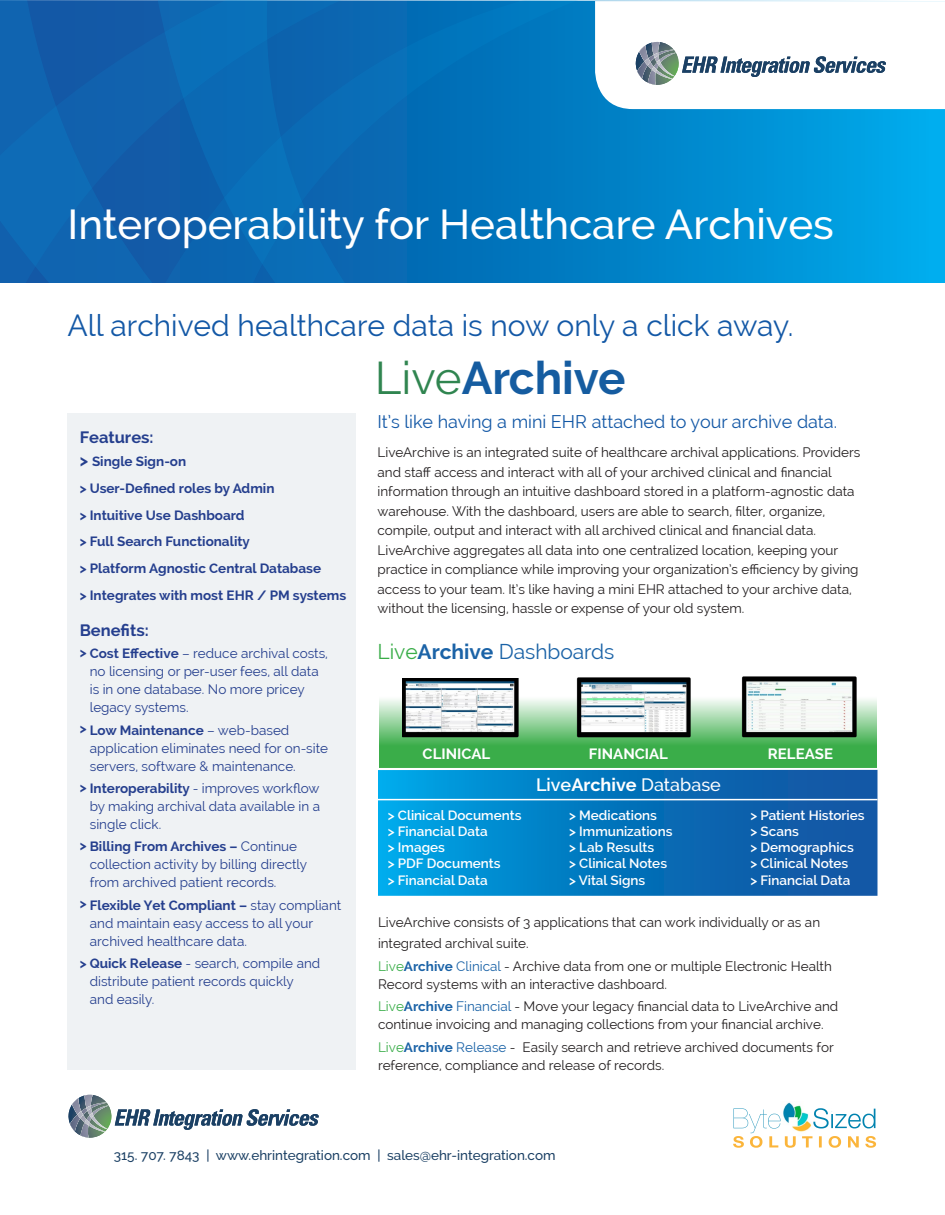
<style>
.page{position:relative;width:945px;height:1215px;background:#fff}
.page>*{position:absolute;margin:0;border:0;box-sizing:border-box;transform-origin:0 0}
.t1{font:700 45.75px "Raleway";color:#155ca0}
.t2{font:500 42px "Raleway";color:#fff}
.t3{font:30px "Raleway";color:#1358a6}
.t4{font:21px "Raleway";color:#1b63a7}
.t5{font:18px "Raleway";color:#1358a6}
.t6{font:500 18px "Raleway";color:#fff}
.t7{font:700 16.5px "Raleway";color:#253f8e}
.t8{font:700 15px "Raleway";color:#fff}
.t9{font:13.5px/19.5px "Raleway";color:#231f20}
.t10{font:13.5px/18px "Raleway";color:#253f8e}
.t11{font:600 13.5px "Raleway";color:#fff}
.t12{font:700 13.5px "Raleway";color:#253f8e}
.t13{font:500 13.5px "Raleway";color:#1b4064}
.s1{font-size:16.5px}
.s2{font-weight:700}
.s3{font-weight:400;color:#308550}
.s4{color:#3aad49}
.s5{font-weight:600}
.s6{font-weight:700;color:#1b63a7}
.s7{color:#1b63a7}
</style>
<div class="page">
<svg style="left:625px;top:0;width:320px;height:283px;background:#0197da"></svg>
<svg style="left:0;top:0;width:58px;height:283px;background:#0f65b1"></svg>
<svg style="left:58px;top:0;width:567px;height:283px;background:#086bb5"></svg>
<svg style="left:68px;top:1095px;width:251px;height:43px"></svg>
<div style="left:68px;top:413px;width:288px;height:657px;background:#eff2f4"></div>
<svg style="left:595px;top:1px;width:350px;height:108px"></svg>
<div style="left:379px;top:697px;width:498px;height:50px;background:linear-gradient(to bottom,#fbfdfc,#3cad4b)"></div>
<svg style="left:378px;top:770px;width:500px;height:126px;background:#0877bf"></svg>
<hr style="left:373px;top:799px;width:504px;height:1px;background:#fff">
<div style="left:379px;top:747px;width:498px;height:21px;background:#3aad49"></div>
<img style="left:402px;top:679px;width:119px;height:60px">
<img style="left:741px;top:676px;width:118px;height:63px">
<img style="left:574px;top:677px;width:120px;height:63px">
<img style="left:733px;top:1102px;width:144px;height:46px">
<img style="left:750px;top:1136px;width:126px;height:12px">
<img style="left:733px;top:1108px;width:48px;height:25px">
<img style="left:813px;top:1108px;width:62px;height:20px">
<p class="t2" style="left:68px;top:200px;width:768px">Interoperability for Healthcare Archives</p>
<p class="t3" style="left:68px;top:308px;width:728px">All archived healthcare data is now only a click away.</p>
<p class="t7" style="left:80px;top:428px;width:75px">Features:</p>
<p class="t12" style="left:80px;top:453px;width:108px"><span class="s1">&gt;</span> Single Sign-on</p>
<p class="t12" style="left:80px;top:480px;width:196px">&gt; User-Defined roles by Admin</p>
<p class="t12" style="left:80px;top:507px;width:167px">&gt; Intuitive Use Dashboard</p>
<p class="t12" style="left:80px;top:534px;width:172px">&gt; Full Search Functionality</p>
<p class="t12" style="left:80px;top:561px;width:243px">&gt; Platform Agnostic Central Database</p>
<p class="t12" style="left:80px;top:588px;width:268px">&gt; Integrates with most EHR / PM systems</p>
<p class="t7" style="left:80px;top:621px;width:71px">Benefits:</p>
<p class="t10" style="left:90px;top:645px;width:240px;text-indent:-10px"><span class="s2">&gt;● Cost Effective</span> – reduce archival costs, no licensing or per-user fees, all data is in one database. No more pricey legacy systems.</p>
<p class="t10" style="left:90px;top:721px;width:240px;text-indent:-10px"><span class="s2">&gt; Low Maintenance</span> – web-based application eliminates need for on-site servers, software &amp; maintenance.</p>
<p class="t10" style="left:90px;top:779px;width:232px;text-align:justify;text-indent:-10px"><span class="s2">&gt; ●Interoperability</span> - improves workflow by making archival data available in a single click.</p>
<p class="t10" style="left:90px;top:838px;width:219px;text-indent:-10px"><span class="s2">&gt; Billing From Archives –</span> Continue collection activity by billing directly from archived patient records.</p>
<p class="t10" style="left:90px;top:896px;width:253px;text-indent:-10px"><span class="s2">&gt; Flexible Yet Compliant –</span> stay compliant and maintain easy access to all your archived healthcare data.</p>
<p class="t10" style="left:90px;top:954px;width:232px;text-indent:-10px"><span class="s2">&gt; Quick Release</span> - search, compile and distribute patient records quickly and easily.</p>
<p class="t1" style="left:375px;top:352px;width:252px"><span class="s3">Live</span>Archive</p>
<p class="t5" style="left:378px;top:412px;width:461px">It’s like having a mini EHR attached to your archive data.</p>
<p class="t9" style="left:378px;top:443px;width:484px">LiveArchive is an integrated suite of healthcare archival applications. Providers and staff access and interact with all of your archived clinical and financial information through an intuitive dashboard stored in a platform-agnostic data warehouse. With the dashboard, users are able to search, filter, organize, compile, output and interact with all archived clinical and financial data.<br>LiveArchive aggregates all data into one centralized location, keeping your practice in compliance while improving your organization’s efficiency by giving access to your team. It’s like having a mini EHR attached to your archive data, without the licensing, hassle or expense of your old system.</p>
<p class="t4" style="left:377px;top:640px;width:238px"><span class="s4">Live</span><span class="s2">Archive</span> Dashboards</p>
<p class="t8" style="left:423px;top:745px;width:69px">CLINICAL</p>
<p class="t8" style="left:589px;top:745px;width:81px">FINANCIAL</p>
<p class="t8" style="left:768px;top:745px;width:67px">RELEASE</p>
<p class="t11" style="left:388px;top:807px;width:135px">&gt; Clinical Documents</p>
<p class="t11" style="left:388px;top:823px;width:101px">&gt; Financial Data</p>
<p class="t11" style="left:388px;top:840px;width:59px">&gt; Images</p>
<p class="t11" style="left:388px;top:856px;width:114px">&gt; PDF Documents</p>
<p class="t11" style="left:388px;top:872px;width:101px">&gt; Financial Data</p>
<p class="t6" style="left:536px;top:774px;width:186px"><span class="s5">Live</span><span class="s2">Archive</span> Database</p>
<p class="t11" style="left:569px;top:807px;width:89px">&gt; Medications</p>
<p class="t11" style="left:569px;top:823px;width:105px">&gt; Immunizations</p>
<p class="t11" style="left:569px;top:840px;width:87px">&gt; Lab Results</p>
<p class="t11" style="left:569px;top:856px;width:100px">&gt; Clinical Notes</p>
<p class="t11" style="left:569px;top:872px;width:78px">&gt; Vital Signs</p>
<p class="t11" style="left:750px;top:807px;width:116px">&gt; Patient Histories</p>
<p class="t11" style="left:750px;top:823px;width:50px">&gt; Scans</p>
<p class="t11" style="left:750px;top:840px;width:105px">&gt; Demographics</p>
<p class="t11" style="left:750px;top:856px;width:100px">&gt; Clinical Notes</p>
<p class="t11" style="left:750px;top:872px;width:101px">&gt; Financial Data</p>
<p class="t9" style="left:378px;top:912px;width:444px;line-height:21px">LiveArchive consists of 3 applications that can work individually or as an integrated archival suite.</p>
<p class="t9" style="left:378px;top:957px;width:455px;line-height:18px"><span class="s4">Live</span><span class="s6">Archive</span> <span class="s7">Clinical</span> - Archive data from one or multiple Electronic Health<br>Record systems with an interactive dashboard.</p>
<p class="t9" style="left:378px;top:997px;width:462px;line-height:18px"><span class="s4">Live</span><span class="s6">Archive</span> <span class="s7">Financial</span> - Move your legacy financial data to LiveArchive and continue invoicing and managing collections from your financial archive.</p>
<p class="t9" style="left:378px;top:1038px;width:457px;line-height:18px"><span class="s4">Live</span><span class="s6">Archive</span> <span class="s7">Release</span> - Easily search and retrieve archived documents for reference, compliance and release of records.</p>
<p class="t13" style="left:114px;top:1148px;width:443px">315. 707. 7843 | www.ehrintegration.com | sales@ehr-integration.com</p>
</div>
